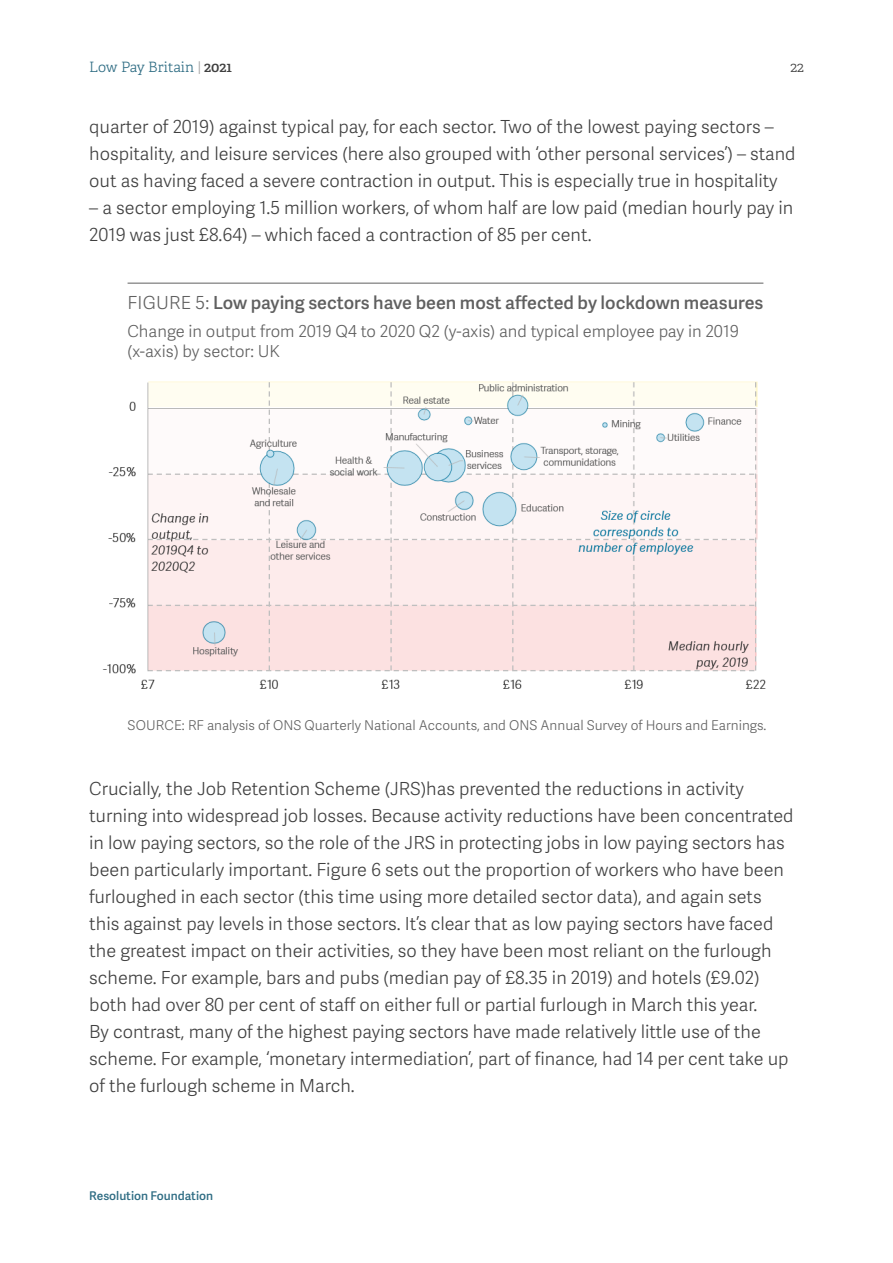
<style>
.page{position:relative;width:893px;height:1263px;background:#fff}
.page>*{position:absolute;margin:0;border:0;box-sizing:border-box;transform-origin:0 0}
.t1{font:18px/27px "Adelle Sans Lt";color:#404040}
.t2{font:18px "Adelle Sans Sb";color:#606060}
.t3{font:16.5px/19.8px "Adelle Sans Lt";color:#606060}
.t4{font:300 14.25px "Adelle";color:#2e6c83}
.t5{font:300 14.25px "Adelle";color:#404040}
.t6{font:13.5px "Adelle Sans Lt";color:#606060}
.t7{font:12px "Adelle Sans Sb";color:#2e6c83}
.s1{font-family:"Adelle Sans Lt";font-weight:400;color:#9f9f9f}
.s2{font-weight:600;color:#404040}
.s3{font-family:"Adelle Sans Lt"}
</style>
<div class="page">
<hr style="left:128px;top:283px;width:635px;height:1px;background:#606060">
<img style="left:102px;top:381px;width:664px;height:308px">
<p class="t4" style="left:89px;top:59px;width:144px">Low Pay Britain <span class="s1">|</span> <span class="s2">2021</span></p>
<p class="t5" style="left:790px;top:59px;width:15px">22</p>
<p class="t1" style="left:89px;top:113px;width:708px">quarter of 2019) against typical pay, for each sector. Two of the lowest paying sectors – hospitality, and leisure services (here also grouped with ‘other personal services’) – stand out as having faced a severe contraction in output. This is especially true in hospitality</p>
<p class="t1" style="left:89px;top:194px;width:705px">– a sector employing 1.5 million workers, of whom half are low paid (median hourly pay in<br>2019 was just £8.64) – which faced a contraction of 85 per cent.</p>
<p class="t2" style="left:128px;top:289px;width:637px"><span class="s3">FIGURE 5:</span> Low paying sectors have been most affected by lockdown measures</p>
<p class="t3" style="left:128px;top:321px;width:613px">Change in output from 2019 Q4 to 2020 Q2 (y-axis) and typical employee pay in 2019 (x-axis) by sector: UK</p>
<p class="t6" style="left:128px;top:715px;width:640px">SOURCE: RF analysis of ONS Quarterly National Accounts, and ONS Annual Survey of Hours and Earnings.</p>
<p class="t1" style="left:89px;top:774px;width:706px">Crucially, the Job Retention Scheme (JRS)has prevented the reductions in activity turning into widespread job losses. Because activity reductions have been concentrated in low paying sectors, so the role of the JRS in protecting jobs in low paying sectors has been particularly important. Figure 6 sets out the proportion of workers who have been furloughed in each sector (this time using more detailed sector data), and again sets this against pay levels in those sectors. It’s clear that as low paying sectors have faced the greatest impact on their activities, so they have been most reliant on the furlough scheme. For example, bars and pubs (median pay of £8.35 in 2019) and hotels (£9.02) both had over 80 per cent of staff on either full or partial furlough in March this year.<br>By contrast, many of the highest paying sectors have made relatively little use of the scheme. For example, ‘monetary intermediation’, part of finance, had 14 per cent take up of the furlough scheme in March.</p>
<p class="t7" style="left:89px;top:1187px;width:125px">Resolution Foundation</p>
</div>
